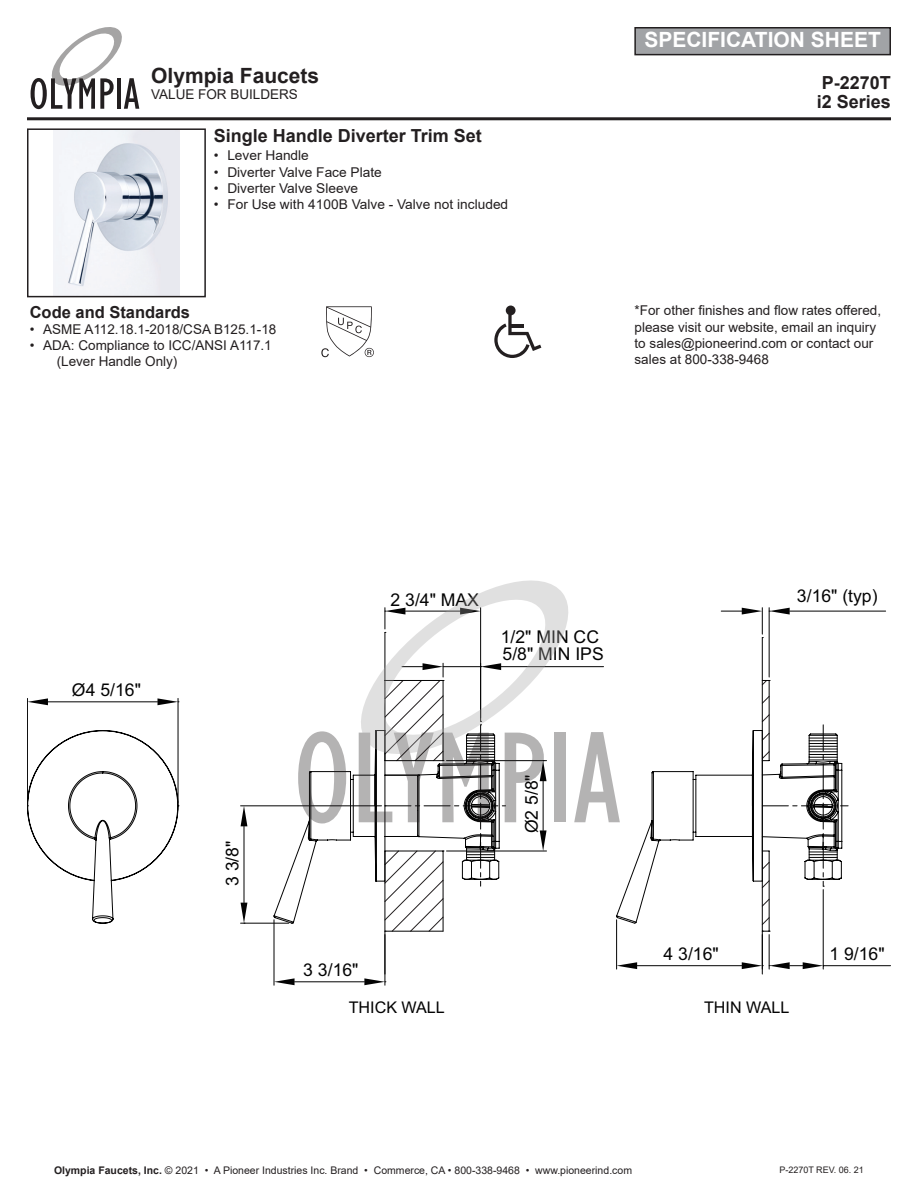
<style>
.page{position:relative;width:918px;height:1188px;background:#fff}
.page>*{position:absolute;margin:0;border:0;box-sizing:border-box;transform-origin:0 0}
.t1{font:700 21px "Arial";color:#fff}
.t2{font:700 21px "Arial";color:#231f20}
.t3{font:700 18px "Arial";color:#231f20}
.t4{font:17.55px/17.7px "Arial";color:#030303}
.t5{font:700 16.5px "Arial";color:#231f20}
.t6{font:16.05px "Arial";color:#030303}
.t7{font:13.5px/16.2px "Arial";color:#231f20}
.t8{font:10.5px "Arial";color:#231f20}
.t9{font:9px "Arial";color:#231f20}
.s1{font-weight:700}
</style>
<div class="page">
<svg style="left:27px;top:730px;width:734px;height:194px"></svg>
<hr style="left:769px;top:608px;width:1px;height:69px;background:#030303">
<hr style="left:790px;top:611px;width:96px;height:1px;background:#030303">
<svg style="left:721px;top:608px;width:42px;height:30px"></svg>
<svg style="left:769px;top:608px;width:21px;height:7px"></svg>
<hr style="left:823px;top:890px;width:1px;height:79px;background:#030303">
<hr style="left:769px;top:935px;width:1px;height:34px;background:#030303">
<hr style="left:823px;top:965px;width:68px;height:1px;background:#030303">
<svg style="left:769px;top:962px;width:54px;height:7px"></svg>
<hr style="left:762px;top:935px;width:1px;height:34px;background:#030303">
<hr style="left:637px;top:965px;width:105px;height:1px;background:#030303">
<svg style="left:742px;top:962px;width:20px;height:7px"></svg>
<hr style="left:27px;top:698px;width:1px;height:104px;background:#030303">
<hr style="left:178px;top:698px;width:1px;height:104px;background:#030303">
<hr style="left:48px;top:701px;width:110px;height:1px;background:#030303">
<svg style="left:27px;top:698px;width:21px;height:7px"></svg>
<svg style="left:157px;top:698px;width:22px;height:7px"></svg>
<hr style="left:241px;top:805px;width:141px;height:1px;background:#030303">
<hr style="left:241px;top:923px;width:48px;height:1px;background:#030303">
<hr style="left:244px;top:826px;width:1px;height:77px;background:#030303">
<svg style="left:241px;top:806px;width:6px;height:20px"></svg>
<svg style="left:241px;top:903px;width:6px;height:21px"></svg>
<svg style="left:761px;top:679px;width:87px;height:253px"></svg>
<svg style="left:31px;top:27px;width:108px;height:82px"></svg>
<hr style="left:27px;top:117px;width:864px;height:3px;background:#231f20">
<img style="left:54px;top:131px;width:125px;height:163px">
<div style="left:27px;top:128px;width:179px;height:169px;border:2px solid #231f20"></div>
<div style="left:635px;top:28px;width:255px;height:27px;background:#a1a3a6"></div>
<div style="left:634px;top:27px;width:257px;height:28px;border:2px solid #231f20"></div>
<svg style="left:274px;top:580px;width:363px;height:405px"></svg>
<svg style="left:321px;top:306px;width:53px;height:51px"></svg>
<svg style="left:494px;top:314px;width:47px;height:44px"></svg>
<div style="left:506px;top:306px;width:10px;height:9px;background:#231f20;border-radius:50%"></div>
<h1 class="t2" style="left:151px;top:61px;width:170px">Olympia Faucets</h1>
<p class="t7" style="left:151px;top:87px;width:148px">VALUE FOR BUILDERS</p>
<h2 class="t3" style="left:214px;top:123px;width:270px">Single Handle Diverter Trim Set</h2>
<p class="t7" style="left:214px;top:147px;width:97px">• Lever Handle</p>
<p class="t7" style="left:214px;top:164px;width:170px">• Diverter Valve Face Plate</p>
<p class="t7" style="left:214px;top:180px;width:146px">• Diverter Valve Sleeve</p>
<p class="t7" style="left:214px;top:196px;width:296px">• For Use with 4100B Valve - Valve not included</p>
<p class="t5" style="left:30px;top:300px;width:162px">Code and Standards</p>
<p class="t7" style="left:30px;top:321px;width:248px">• ASME A112.18.1-2018/CSA B125.1-18</p>
<p class="t7" style="left:57px;top:337px;width:217px;text-indent:-27px">• ADA: Compliance to ICC/ANSI A117.1 (Lever Handle Only)</p>
<h1 class="t1" style="left:644px;top:25px;width:238px">SPECIFICATION SHEET</h1>
<h2 class="t3" style="left:822px;top:70px;width:71px">P-2270T</h2>
<h2 class="t3" style="left:817px;top:89px;width:76px">i2 Series</h2>
<p class="t7" style="left:635px;top:302px;width:248px">*For other finishes and flow rates offered, please visit our website, email an inquiry to sales@pioneerind.com or contact our sales at 800-338-9468</p>
<p class="t4" style="left:391px;top:591px;width:90px">2 3/4" MAX</p>
<p class="t4" style="left:797px;top:588px;width:82px">3/16" (typ)</p>
<p class="t4" style="left:72px;top:682px;width:70px">Ø4 5/16"</p>
<p class="t4" style="left:224px;top:886px;width:47px;rotate:-90deg">3 3/8"</p>
<p class="t4" style="left:501px;top:628px;width:104px">1/2" MIN CC<br>5/8" MIN IPS</p>
<p class="t4" style="left:303px;top:962px;width:57px">3 3/16"</p>
<p class="t4" style="left:523px;top:833px;width:61px;rotate:-90deg">Ø2 5/8"</p>
<p class="t4" style="left:664px;top:945px;width:57px">4 3/16"</p>
<p class="t4" style="left:829px;top:945px;width:57px">1 9/16"</p>
<p class="t6" style="left:349px;top:997px;width:98px">THICK WALL</p>
<p class="t6" style="left:704px;top:997px;width:87px">THIN WALL</p>
<p class="t8" style="left:54px;top:1163px;width:580px"><span class="s1">Olympia Faucets, Inc.</span> © 2021 • A Pioneer Industries Inc. Brand • Commerce, CA • 800-338-9468 • www.pioneerind.com</p>
<p class="t9" style="left:779px;top:1164px;width:86px">P-2270T REV. 06. 21</p>
</div>
